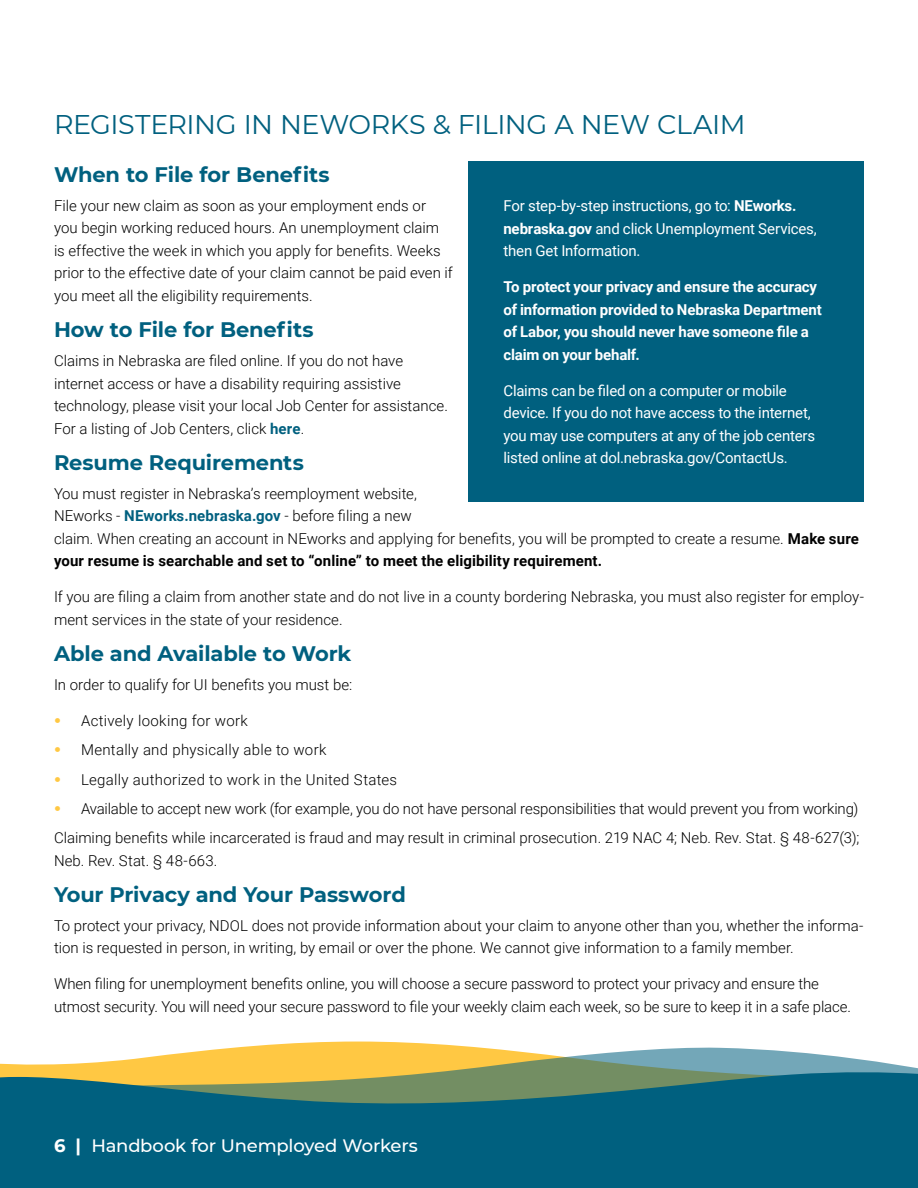
<style>
.page{position:relative;width:918px;height:1188px;background:#fff}
.page>*{position:absolute;margin:0;border:0;box-sizing:border-box;transform-origin:0 0}
.Subheads{font:27px "Montserrat";letter-spacing:-.015em;color:#00607f}
.Subheads_2{font:700 21px "Montserrat";letter-spacing:-.005em;color:#00607f}
.t1{font:500 18px "Montserrat";letter-spacing:-.01em;color:#fff}
.Body_Copy{font:300 15px/22.5px "Roboto";color:#000}
.Body_Copy-2{font:15px/22.5px "Roboto";letter-spacing:-.015em;color:#fff}
.Body_Copy-3{font:700 15px/22.5px "Roboto";letter-spacing:-.01em;color:#fff}
.Body_Copy-4{font:300 15px "Roboto";letter-spacing:.02em;color:#000}
.Body_Copy-5{font:300 15px "Roboto";letter-spacing:.025em;color:#000}
.s1{font-weight:700;color:#00607f}
.s2{font-weight:700}
.s3{font-family:"Montserrat";font-weight:700;font-size:19.5px;color:#ffc843}
</style>
<div class="page">
<svg style="left:242px;top:1042px;width:231px;height:5px"></svg>
<svg style="left:0;top:1047px;width:918px;height:24px"></svg>
<svg style="left:0;top:1071px;width:918px;height:117px;background:#176979"></svg>
<div style="left:468px;top:161px;width:396px;height:341px;background:#00607f"></div>
<p class="Subheads" style="left:54px;top:106px;width:693px">REGISTERING IN NEWORKS &amp; FILING A NEW CLAIM</p>
<p class="Subheads_2" style="left:54px;top:159px;width:277px">When to File for Benefits</p>
<p class="Body_Copy" style="left:54px;top:194px;width:400px">File your new claim as soon as your employment ends or you begin working reduced hours. An unemployment claim is effective the week in which you apply for benefits. Weeks prior to the effective date of your claim cannot be paid even if you meet all the eligibility requirements.</p>
<p class="Subheads_2" style="left:54px;top:314px;width:261px">How to File for Benefits</p>
<p class="Body_Copy" style="left:54px;top:349px;width:395px">Claims in Nebraska are filed online. If you do not have internet access or have a disability requiring assistive technology, please visit your local Job Center for assistance.<br>For a listing of Job Centers, click <span class="s1">here</span>.</p>
<p class="Subheads_2" style="left:54px;top:447px;width:251px">Resume Requirements</p>
<p class="Body_Copy" style="left:54px;top:482px;width:807px">You must register in Nebraska’s reemployment website,<br>NEworks - <span class="s1">NEworks.nebraska.gov</span> - before filing a new<br>claim. When creating an account in NEworks and applying for benefits, you will be prompted to create a resume. <span class="s2">Make sure your resume is searchable and set to “online” to meet the eligibility requirement.</span></p>
<p class="Body_Copy" style="left:54px;top:585px;width:811px">If you are filing a claim from another state and do not live in a county bordering Nebraska, you must also register for employ&shy;ment services in the state of your residence.</p>
<p class="Subheads_2" style="left:54px;top:638px;width:299px">Able and Available to Work</p>
<p class="Body_Copy" style="left:54px;top:673px;width:300px">In order to qualify for UI benefits you must be:</p>
<p class="Body_Copy-5" style="left:54px;top:710px;width:195px"><span class="s3">•</span> Actively looking for work</p>
<p class="Body_Copy-4" style="left:54px;top:740px;width:274px"><span class="s3">•</span> Mentally and physically able to work</p>
<p class="Body_Copy-4" style="left:54px;top:769px;width:345px"><span class="s3">•</span> Legally authorized to work in the United States</p>
<p class="Body_Copy" style="left:54px;top:797px;width:806px"><span class="s3">•</span> Available to accept new work (for example, you do not have personal responsibilities that would prevent you from working)</p>
<p class="Body_Copy" style="left:54px;top:826px;width:807px">Claiming benefits while incarcerated is fraud and may result in criminal prosecution. 219 NAC 4; Neb. Rev. Stat. § 48-627(3);<br>Neb. Rev. Stat. § 48-663.</p>
<p class="Subheads_2" style="left:54px;top:879px;width:353px">Your Privacy and Your Password</p>
<p class="Body_Copy" style="left:54px;top:914px;width:811px">To protect your privacy, NDOL does not provide information about your claim to anyone other than you, whether the informa&shy;tion is requested in person, in writing, by email or over the phone. We cannot give information to a family member.</p>
<p class="Body_Copy" style="left:54px;top:972px;width:798px">When filing for unemployment benefits online, you will choose a secure password to protect your privacy and ensure the utmost security. You will need your secure password to file your weekly claim each week, so be sure to keep it in a safe place.</p>
<p class="Body_Copy-2" style="left:503px;top:194px;width:315px">For step-by-step instructions, go to: <span class="s2">NEworks. nebraska.gov</span> and click Unemployment Services, then Get Information.</p>
<p class="Body_Copy-3" style="left:503px;top:275px;width:320px">To protect your privacy and ensure the accuracy of information provided to Nebraska Department of Labor, you should never have someone file a claim on your behalf.</p>
<p class="Body_Copy-2" style="left:503px;top:378px;width:313px">Claims can be filed on a computer or mobile device. If you do not have access to the internet, you may use computers at any of the job centers listed online at dol.nebraska.gov/ContactUs.</p>
<p class="t1" style="left:54px;top:1133px;width:365px"><span class="s2">6 |</span> Handbook for Unemployed Workers</p>
</div>
